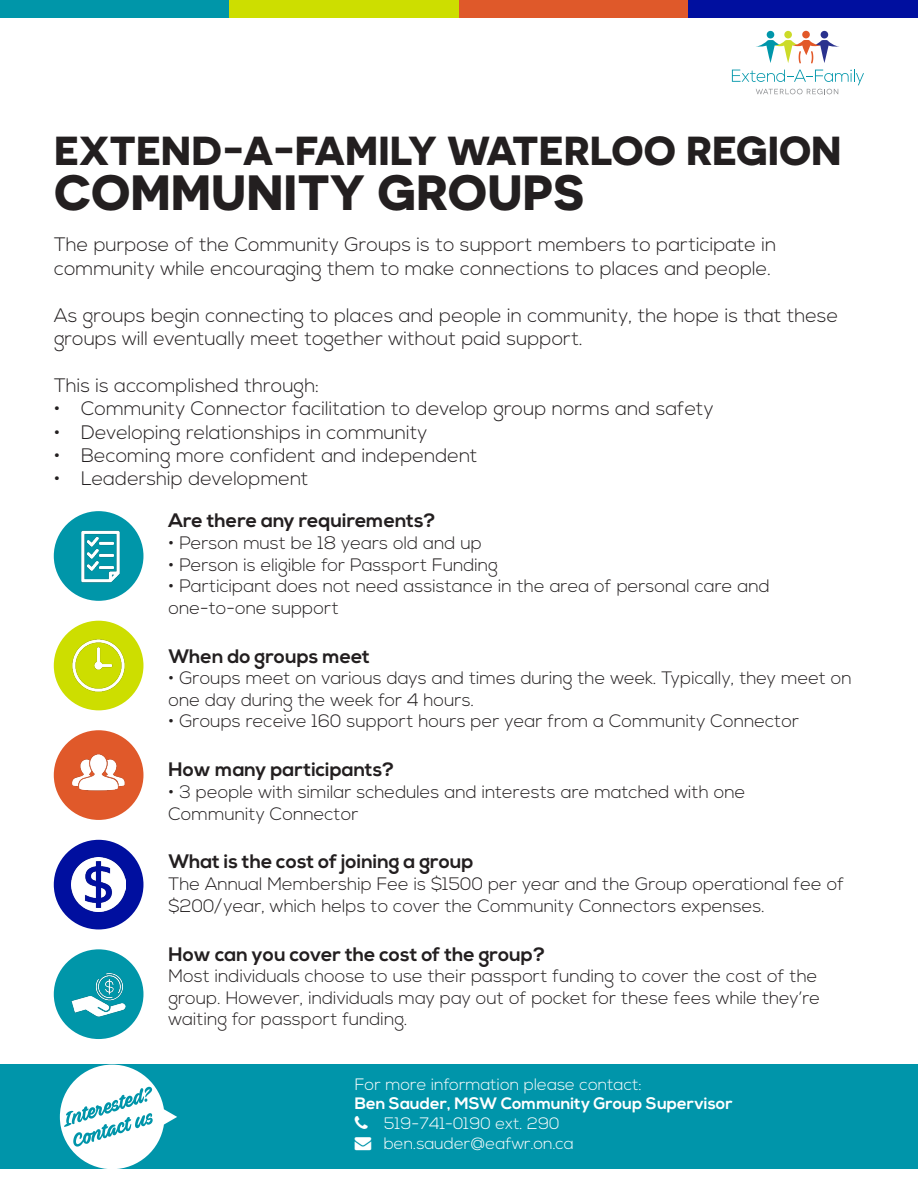
<style>
.page{position:relative;width:918px;height:1188px;background:#fff}
.page>*{position:absolute;margin:0;border:0;box-sizing:border-box;transform-origin:0 0}
.t1{font:700 49.5px "Novecentosanswide";color:#231f20}
.t2{font:700 40.5px "Novecentosanswide";color:#231f20}
.t3{font:300 19.5px/23.4px "Nexa";color:#231f20}
.t4{font:700 19.5px "Nexa";color:#231f20}
.t5{font:300 18px/21.6px "Nexa";color:#231f20}
.t6{font:300 16.5px "Nexa";color:#fff}
.t7{font:700 16.5px "Nexa";color:#fff}
</style>
<div class="page">
<div style="left:0;top:1064px;width:918px;height:105px;background:#0095aa"></div>
<svg style="left:60px;top:1065px;width:117px;height:104px"></svg>
<div style="left:0;top:0;width:230px;height:17px;background:#0096a9"></div>
<div style="left:230px;top:0;width:229px;height:17px;background:#cdde00"></div>
<div style="left:459px;top:0;width:229px;height:17px;background:#df592a"></div>
<div style="left:688px;top:0;width:230px;height:17px;background:#000f9f"></div>
<div style="left:767px;top:31px;width:7px;height:7px;background:#0096aa;border-radius:50%"></div>
<div style="left:784px;top:31px;width:8px;height:7px;background:#ccdb29;border-radius:50%"></div>
<div style="left:821px;top:31px;width:7px;height:7px;background:#2a328e;border-radius:50%"></div>
<div style="left:802px;top:31px;width:8px;height:7px;background:#e25828;border-radius:50%"></div>
<svg style="left:732px;top:40px;width:132px;height:54px"></svg>
<div style="left:54px;top:511px;width:89px;height:90px;background:#0096a9;border-radius:45px"></div>
<div style="left:54px;top:621px;width:89px;height:89px;background:#cdde00;border-radius:50%"></div>
<div style="left:54px;top:730px;width:89px;height:90px;background:#e0592a;border-radius:50%"></div>
<div style="left:54px;top:840px;width:89px;height:89px;background:#000f9f;border-radius:50%"></div>
<div style="left:54px;top:949px;width:89px;height:90px;background:#0096a9;border-radius:50%"></div>
<img style="left:74px;top:530px;width:54px;height:54px">
<img style="left:72px;top:639px;width:53px;height:53px">
<img style="left:72px;top:973px;width:54px;height:44px">
<img style="left:72px;top:754px;width:53px;height:37px">
<img style="left:72px;top:858px;width:54px;height:54px">
<p class="t2" style="left:54px;top:126px;width:789px">EXTEND-A-FAMILY WATERLOO REGION</p>
<p class="t1" style="left:54px;top:162px;width:532px">COMMUNITY GROUPS</p>
<p class="t3" style="left:54px;top:234px;width:724px">The purpose of the Community Groups is to support members to participate in community while encouraging them to make connections to places and people.</p>
<p class="t3" style="left:54px;top:304px;width:786px">As groups begin connecting to places and people in community, the hope is that these groups will eventually meet together without paid support.</p>
<p class="t3" style="left:54px;top:374px;width:267px">This is accomplished through:</p>
<p class="t3" style="left:54px;top:398px;width:661px">• Community Connector facilitation to develop group norms and safety</p>
<p class="t3" style="left:54px;top:421px;width:375px">• Developing relationships in community</p>
<p class="t3" style="left:54px;top:444px;width:425px">• Becoming more confident and independent</p>
<p class="t3" style="left:54px;top:468px;width:256px">• Leadership development</p>
<p class="t4" style="left:168px;top:509px;width:269px">Are there any requirements?</p>
<p class="t5" style="left:168px;top:533px;width:315px">• Person must be 18 years old and up</p>
<p class="t5" style="left:168px;top:554px;width:331px">• Person is eligible for Passport Funding</p>
<p class="t5" style="left:168px;top:576px;width:603px">• Participant does not need assistance in the area of personal care and one-to-one support</p>
<p class="t4" style="left:168px;top:645px;width:203px">When do groups meet</p>
<p class="t5" style="left:168px;top:668px;width:685px">• Groups meet on various days and times during the week. Typically, they meet on one day during the week for 4 hours.</p>
<p class="t5" style="left:168px;top:711px;width:632px">• Groups receive 160 support hours per year from a Community Connector</p>
<p class="t4" style="left:168px;top:758px;width:227px">How many participants?</p>
<p class="t5" style="left:168px;top:782px;width:578px">• 3 people with similar schedules and interests are matched with one<br>Community Connector</p>
<p class="t4" style="left:168px;top:850px;width:307px">What is the cost of joining a group</p>
<p class="t5" style="left:168px;top:874px;width:677px">The Annual Membership Fee is $1500 per year and the Group operational fee of $200/year, which helps to cover the Community Connectors expenses.</p>
<p class="t4" style="left:168px;top:943px;width:378px">How can you cover the cost of the group?</p>
<p class="t5" style="left:168px;top:966px;width:653px">Most individuals choose to use their passport funding to cover the cost of the group. However, individuals may pay out of pocket for these fees while they’re waiting for passport funding.</p>
<p class="t6" style="left:355px;top:1075px;width:289px">For more information please contact:</p>
<p class="t7" style="left:355px;top:1094px;width:379px">Ben Sauder, MSW Community Group Supervisor</p>
<p class="t6" style="left:384px;top:1114px;width:177px">519-741-0190 ext. 290</p>
<p class="t6" style="left:355px;top:1134px;width:221px">→ ben.sauder@eafwr.on.ca</p>
</div>
